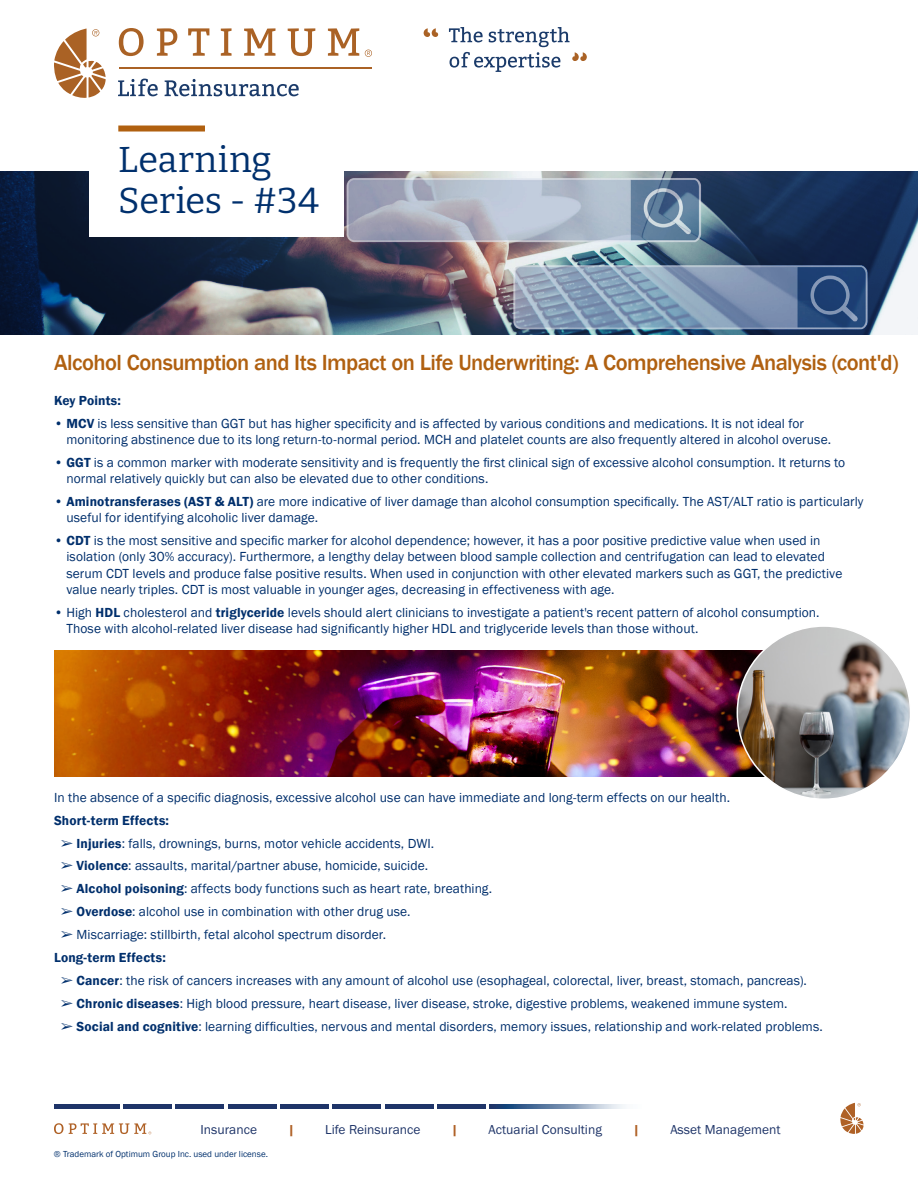
<style>
.page{position:relative;width:918px;height:1188px;background:#fff}
.page>*{position:absolute;margin:0;border:0;box-sizing:border-box;transform-origin:0 0}
.t1{font:100 36px/40.7px "Bitter";letter-spacing:.01em;color:#00306d}
.Sous-titre{font:500 22.5px "Franklin Gothic";letter-spacing:-.025em;color:#b06010}
.Texte_bleu_énumération{font:13.5px/16.2px "Franklin Gothic";letter-spacing:.005em;color:#002f6c}
.t2{font:13.5px "Franklin Gothic";letter-spacing:.005em;color:#1e3468}
.Texte_bleu_énumération-2{font:600 13.5px "Franklin Gothic";letter-spacing:.01em;color:#002f6c}
.t3{font:italic 600 13.5px "Franklin Gothic";color:#af6126}
.t4{font:9px "Franklin Gothic";color:#00306d}
.s1{font-weight:600}
</style>
<div class="page">
<img style="left:0;top:172px;width:918px;height:163px">
<svg style="left:840px;top:1103px;width:24px;height:31px"></svg>
<svg style="left:54px;top:1123px;width:97px;height:11px"></svg>
<hr style="left:54px;top:1104px;width:66px;height:4px;background:#1e3468">
<hr style="left:123px;top:1104px;width:49px;height:4px;background:#1e3468">
<hr style="left:176px;top:1104px;width:48px;height:4px;background:#1e3468">
<hr style="left:228px;top:1104px;width:49px;height:4px;background:#1e3468">
<hr style="left:280px;top:1104px;width:49px;height:4px;background:#1e3468">
<hr style="left:333px;top:1104px;width:48px;height:4px;background:#1e3468">
<hr style="left:385px;top:1104px;width:49px;height:4px;background:#1e3468">
<hr style="left:437px;top:1104px;width:49px;height:4px;background:#1e3468">
<img style="left:490px;top:1104px;width:135px;height:4px">
<div style="left:89px;top:0;width:254px;height:236px;background:#fff"></div>
<div style="left:118px;top:126px;width:87px;height:6px;background:#b06010"></div>
<img style="left:54px;top:650px;width:710px;height:126px">
<img style="left:737px;top:626px;width:174px;height:173px;border-radius:87px">
<svg style="left:424px;top:28px;width:14px;height:9px"></svg>
<svg style="left:449px;top:27px;width:138px;height:45px"></svg>
<hr style="left:119px;top:67px;width:253px;height:2px;background:#aa6225">
<svg style="left:54px;top:29px;width:52px;height:69px"></svg>
<svg style="left:365px;top:50px;width:7px;height:7px"></svg>
<svg style="left:119px;top:28px;width:25px;height:28px"></svg>
<svg style="left:157px;top:28px;width:20px;height:28px"></svg>
<svg style="left:188px;top:28px;width:21px;height:28px"></svg>
<svg style="left:221px;top:28px;width:11px;height:28px"></svg>
<svg style="left:244px;top:28px;width:32px;height:28px"></svg>
<svg style="left:288px;top:28px;width:27px;height:28px"></svg>
<svg style="left:328px;top:28px;width:31px;height:28px"></svg>
<svg style="left:118px;top:79px;width:40px;height:17px"></svg>
<svg style="left:165px;top:79px;width:134px;height:17px"></svg>
<p class="t1" style="left:118px;top:138px;width:202px">Learning<br>Series - #34</p>
<p class="Sous-titre" style="left:54px;top:349px;width:846px">Alcohol Consumption and Its Impact on Life Underwriting: A Comprehensive Analysis (cont'd)</p>
<p class="Texte_bleu_énumération-2" style="left:54px;top:392px;width:68px">Key Points:</p>
<p class="Texte_bleu_énumération" style="left:66px;top:415px;width:766px;text-indent:-12px">• <span class="s1">MCV</span> is less sensitive than GGT but has higher specificity and is affected by various conditions and medications. It is not ideal for monitoring abstinence due to its long return-to-normal period. MCH and platelet counts are also frequently altered in alcohol overuse.</p>
<p class="Texte_bleu_énumération" style="left:66px;top:454px;width:780px;text-indent:-12px">• <span class="s1">GGT</span> is a common marker with moderate sensitivity and is frequently the first clinical sign of excessive alcohol consumption. It returns to normal relatively quickly but can also be elevated due to other conditions.</p>
<p class="Texte_bleu_énumération" style="left:66px;top:494px;width:799px;text-indent:-12px">• <span class="s1">Aminotransferases (AST &amp; ALT)</span> are more indicative of liver damage than alcohol consumption specifically. The AST/ALT ratio is particularly useful for identifying alcoholic liver damage.</p>
<p class="Texte_bleu_énumération" style="left:66px;top:533px;width:778px;text-indent:-12px">• <span class="s1">CDT</span> is the most sensitive and specific marker for alcohol dependence; however, it has a poor positive predictive value when used in isolation (only 30% accuracy). Furthermore, a lengthy delay between blood sample collection and centrifugation can lead to elevated serum CDT levels and produce false positive results. When used in conjunction with other elevated markers such as GGT, the predictive value nearly triples. CDT is most valuable in younger ages, decreasing in effectiveness with age.</p>
<p class="Texte_bleu_énumération" style="left:66px;top:604px;width:755px;text-indent:-12px">• High <span class="s1">HDL</span> cholesterol and <span class="s1">triglyceride</span> levels should alert clinicians to investigate a patient's recent pattern of alcohol consumption.<br>Those with alcohol-related liver disease had significantly higher HDL and triglyceride levels than those without.</p>
<p class="Texte_bleu_énumération" style="left:54px;top:789px;width:678px">In the absence of a specific diagnosis, excessive alcohol use can have immediate and long-term effects on our health.</p>
<p class="Texte_bleu_énumération-2" style="left:54px;top:812px;width:117px">Short-term Effects:</p>
<p class="Texte_bleu_énumération" style="left:76px;top:835px;width:359px"><span class="s1">Injuries</span>: falls, drownings, burns, motor vehicle accidents, DWI.</p>
<p class="Texte_bleu_énumération" style="left:76px;top:858px;width:353px"><span class="s1">Violence</span>: assaults, marital/partner abuse, homicide, suicide.</p>
<p class="Texte_bleu_énumération" style="left:76px;top:881px;width:417px"><span class="s1">Alcohol poisoning</span>: affects body functions such as heart rate, breathing.</p>
<p class="Texte_bleu_énumération" style="left:76px;top:904px;width:336px"><span class="s1">Overdose</span>: alcohol use in combination with other drug use.</p>
<p class="Texte_bleu_énumération" style="left:77px;top:927px;width:311px">Miscarriage: stillbirth, fetal alcohol spectrum disorder.</p>
<p class="Texte_bleu_énumération-2" style="left:54px;top:949px;width:113px">Long-term Effects:</p>
<p class="Texte_bleu_énumération" style="left:76px;top:973px;width:732px"><span class="s1">Cancer</span>: the risk of cancers increases with any amount of alcohol use (esophageal, colorectal, liver, breast, stomach, pancreas).</p>
<p class="Texte_bleu_énumération" style="left:76px;top:996px;width:713px"><span class="s1">Chronic diseases</span>: High blood pressure, heart disease, liver disease, stroke, digestive problems, weakened immune system.</p>
<p class="Texte_bleu_énumération" style="left:76px;top:1019px;width:748px"><span class="s1">Social and cognitive</span>: learning difficulties, nervous and mental disorders, memory issues, relationship and work-related problems.</p>
<p class="t2" style="left:200px;top:1121px;width:58px">Insurance</p>
<p class="t3" style="left:288px;top:1121px;width:8px">|</p>
<p class="t2" style="left:325px;top:1121px;width:97px">Life Reinsurance</p>
<p class="t3" style="left:451px;top:1121px;width:8px">|</p>
<p class="t2" style="left:489px;top:1121px;width:115px">Actuarial Consulting</p>
<p class="t3" style="left:633px;top:1121px;width:8px">|</p>
<p class="t2" style="left:670px;top:1121px;width:112px">Asset Management</p>
<p class="t4" style="left:54px;top:1149px;width:216px">® Trademark of Optimum Group Inc. used under license.</p>
</div>
